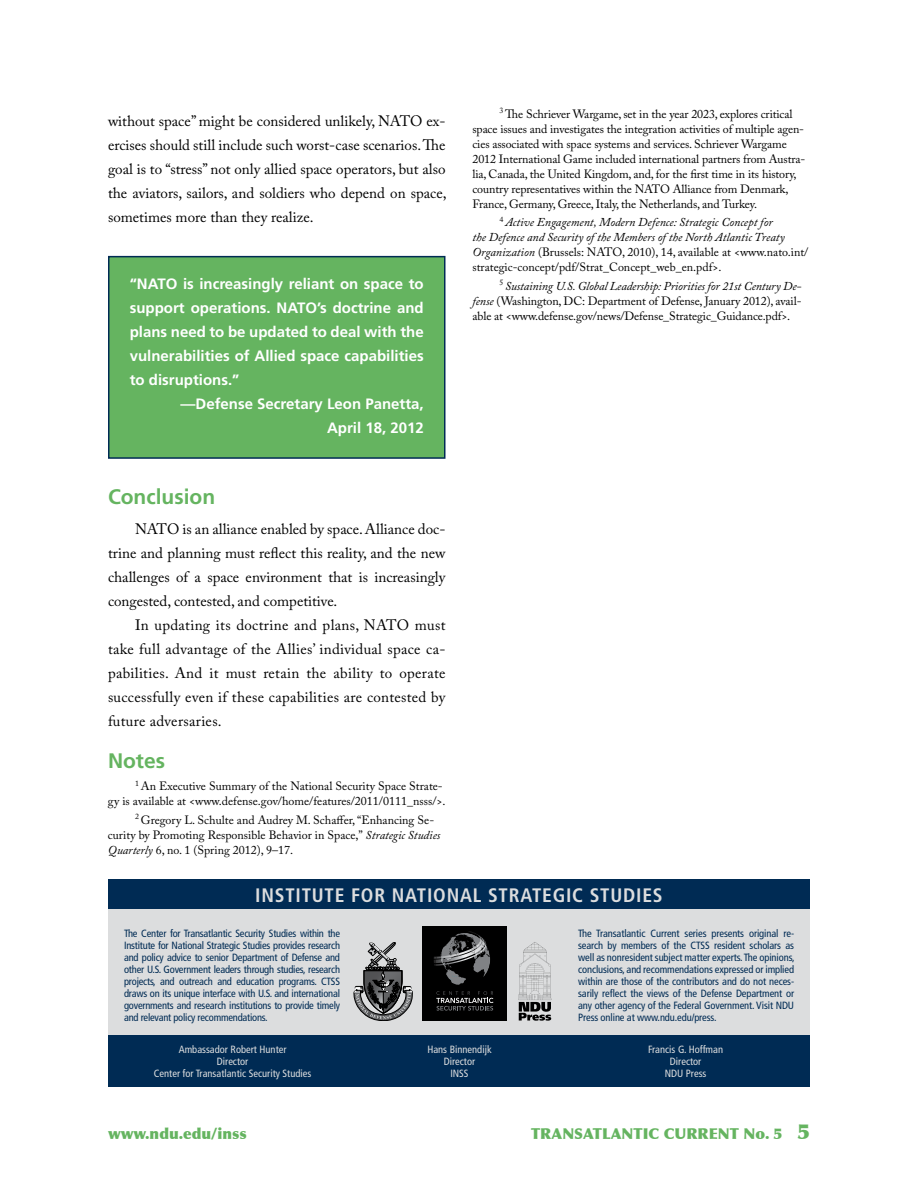
<style>
.page{position:relative;width:918px;height:1188px;background:#fff}
.page>*{position:absolute;margin:0;border:0;box-sizing:border-box;transform-origin:0 0}
.t1{font:700 21px "Frutiger LT Std";color:#65b460}
.t2{font:700 condensed 19.5px "Frutiger LT Std";letter-spacing:.04em;color:#dcddde}
.t3{font:15px/24px "Adobe Caslon Pro";color:#000;text-align:justify}
.t4{font:700 15px/24px "Frutiger LT Std";color:#fff;text-align:justify}
.t5{font:900 15px "Optima";color:#65b460}
.t6{font:12px/15px "Adobe Caslon Pro";letter-spacing:-.01em;color:#000}
.t7{font:italic 12px/15px "Adobe Caslon Pro";color:#000}
.t8{font:condensed 10.5px/12px "Frutiger LT Std";letter-spacing:-.015em;color:#002b54;text-align:justify}
.t9{font:condensed 10.5px/12px "Frutiger LT Std";color:#dcddde;text-align:center}
.s1{font-style:italic}
.s2{font-style:normal}
.s3{font-size:21px}
</style>
<div class="page">
<div style="left:109px;top:257px;width:336px;height:201px;background:#65b460"></div>
<div style="left:108px;top:256px;width:338px;height:203px;border:2px solid #002b54"></div>
<div style="left:108px;top:879px;width:702px;height:31px;background:#002b54"></div>
<div style="left:108px;top:909px;width:702px;height:143px;background:#dcddde"></div>
<div style="left:108px;top:1035px;width:702px;height:52px;background:#002b54"></div>
<svg style="left:353px;top:943px;width:59px;height:78px"></svg>
<svg style="left:518px;top:942px;width:33px;height:79px"></svg>
<div style="left:423px;top:926px;width:84px;height:95px;background:#000"></div>
<svg style="left:434px;top:931px;width:56px;height:54px"></svg>
<svg style="left:436px;top:991px;width:57px;height:20px"></svg>
<p class="t3" style="left:108px;top:109px;width:340px">without space” might be considered unlikely, NATO ex&shy;ercises should still include such worst-case scenarios. The goal is to “stress” not only allied space operators, but also the aviators, sailors, and soldiers who depend on space, sometimes more than they realize.</p>
<p class="t4" style="left:130px;top:272px;width:296px">“NATO is increasingly reliant on space to support operations. NATO’s doctrine and plans need to be updated to deal with the vulnerabilities of Allied space capabilities to disruptions.”</p>
<p class="t4" style="left:181px;top:392px;width:245px;text-align:right">—Defense Secretary Leon Panetta,<br>April 18, 2012</p>
<h1 class="t1" style="left:108px;top:484px;width:109px">Conclusion</h1>
<p class="t3" style="left:108px;top:517px;width:339px;text-indent:27px">NATO is an alliance enabled by space. Alliance doc&shy;trine and planning must reflect this reality, and the new challenges of a space environment that is increasingly congested, contested, and competitive.</p>
<p class="t3" style="left:108px;top:613px;width:339px;text-indent:27px">In updating its doctrine and plans, NATO must take full advantage of the Allies’ individual space ca&shy;pabilities. And it must retain the ability to operate successfully even if these capabilities are contested by future adversaries.</p>
<h1 class="t1" style="left:108px;top:748px;width:59px">Notes</h1>
<p class="t6" style="left:108px;top:779px;width:339px;text-align:right"><sup>1</sup> An Executive Summary of the National Security Space Strate-<br>gy is available at &lt;www.defense.gov/home/features/2011/0111_nsss/&gt;.</p>
<p class="t6" style="left:108px;top:812px;width:334px;text-indent:27px"><sup>2</sup> Gregory L. Schulte and Audrey M. Schaffer, “Enhancing Se&shy;curity by Promoting Responsible Behavior in Space,” <span class="s1">Strategic Studies<br>Quarterly</span> 6, no. 1 (Spring 2012), 9–17.</p>
<p class="t6" style="left:473px;top:106px;width:334px;text-indent:27px"><sup>3</sup> The Schriever Wargame, set in the year 2023, explores critical space issues and investigates the integration activities of multiple agen&shy;cies associated with space systems and services. Schriever Wargame 2012 International Game included international partners from Austra&shy;lia, Canada, the United Kingdom, and, for the first time in its history, country representatives within the NATO Alliance from Denmark, France, Germany, Greece, Italy, the Netherlands, and Turkey.</p>
<p class="t7" style="left:472px;top:215px;width:338px;text-indent:27px"><sup>4</sup> Active Engagement, Modern Defence: Strategic Concept for<br>the Defence and Security of the Members of the North Atlantic Treaty Organization <span class="s2">(Brussels: NATO, 2010), 14, available at &lt;www.nato.int/ strategic-concept/pdf/Strat_Concept_web_en.pdf&gt;.</span></p>
<p class="t6" style="left:473px;top:278px;width:331px;text-align:justify;text-indent:27px"><sup>5</sup> <span class="s1">Sustaining U.S. Global Leadership: Priorities for 21st Century De&shy;fense</span> (Washington, DC: Department of Defense, January 2012), avail&shy;able at &lt;www.defense.gov/news/Defense_Strategic_Guidance.pdf&gt;.</p>
<h2 class="t2" style="left:255px;top:884px;width:409px">INSTITUTE FOR NATIONAL STRATEGIC STUDIES</h2>
<p class="t8" style="left:124px;top:927px;width:218px">The Center for Transatlantic Security Studies within the Institute for National Strategic Studies provides research and policy advice to senior Department of Defense and other U.S. Government leaders through studies, research projects, and outreach and education programs. CTSS draws on its unique interface with U.S. and international governments and research institutions to provide timely and relevant policy recommendations.</p>
<p class="t8" style="left:578px;top:927px;width:218px">The Transatlantic Current series presents original re&shy;search by members of the CTSS resident scholars as well as nonresident subject matter experts. The opinions, conclusions, and recommendations expressed or implied within are those of the contributors and do not neces&shy;sarily reflect the views of the Defense Department or any other agency of the Federal Government. Visit NDU Press online at www.ndu.edu/press.</p>
<p class="t9" style="left:154px;top:1043px;width:159px">Ambassador Robert Hunter<br>Director<br>Center for Transatlantic Security Studies</p>
<p class="t9" style="left:648px;top:1043px;width:76px">Francis G. Hoffman<br>Director<br>NDU Press</p>
<p class="t9" style="left:427px;top:1043px;width:66px">Hans Binnendijk<br>Director<br>INSS</p>
<p class="t5" style="left:108px;top:1125px;width:140px">WWW.NDU.EDU/INSS</p>
<p class="t5" style="left:531px;top:1125px;width:280px">TRANSATLANTIC CURRENT NO. 5 <span class="s3">5</span></p>
</div>
